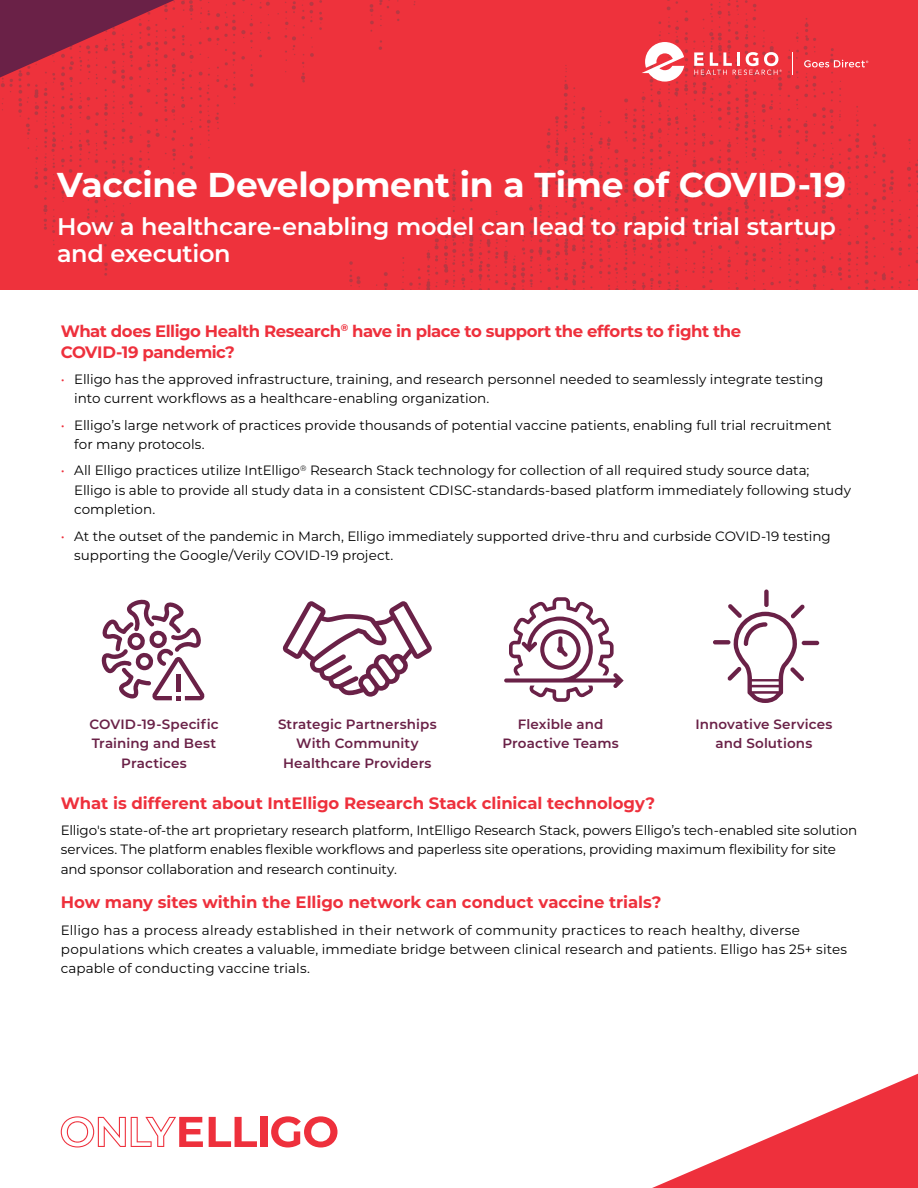
<style>
.page{position:relative;width:918px;height:1188px;background:#fff}
.page>*{position:absolute;margin:0;border:0;box-sizing:border-box;transform-origin:0 0}
.t1{font:700 34.5px "Montserrat";letter-spacing:-.01em;color:#fff}
.t2{font:600 24px/27px "Montserrat";letter-spacing:-.01em;color:#fff}
.t3{font:700 16.5px "Montserrat";letter-spacing:-.005em;color:#ee303c}
.t4{font:700 16.5px/21px "Montserrat";letter-spacing:-.03em;color:#ee303c}
.t5{font:13.5px/19.5px "Montserrat";color:#000}
.t6{font:600 13.5px/19.5px "Montserrat";letter-spacing:.01em;color:#6a2147;text-align:center}
.s1{color:#ee303c}
</style>
<div class="page">
<div style="left:0;top:0;width:918px;height:289px;background:#ee323c"></div>
<svg style="left:0;top:0;width:175px;height:77px;background:#a92941"></svg>
<svg style="left:642px;top:42px;width:42px;height:40px"></svg>
<svg style="left:792px;top:52px;width:1px;height:23px"></svg>
<svg style="left:804px;top:60px;width:64px;height:7px"></svg>
<svg style="left:694px;top:52px;width:88px;height:23px;background:#ee6971"></svg>
<svg style="left:61px;top:1116px;width:142px;height:31px"></svg>
<svg style="left:209px;top:1117px;width:48px;height:30px"></svg>
<div style="left:260px;top:1117px;width:8px;height:30px;background:#ee303c"></div>
<svg style="left:271px;top:1116px;width:66px;height:32px"></svg>
<svg style="left:652px;top:1074px;width:266px;height:114px"></svg>
<svg style="left:282px;top:601px;width:150px;height:96px"></svg>
<svg style="left:101px;top:599px;width:104px;height:101px"></svg>
<svg style="left:504px;top:597px;width:120px;height:105px"></svg>
<div style="left:557px;top:646px;width:7px;height:7px;background:#6a2147;border-radius:50%"></div>
<div style="left:764px;top:589px;width:5px;height:18px;background:#6a2147;border-radius:2px"></div>
<hr style="left:802px;top:641px;width:17px;height:4px;background:#6a2147;border-radius:2px">
<svg style="left:713px;top:640px;width:17px;height:4px"></svg>
<svg style="left:727px;top:604px;width:78px;height:99px"></svg>
<h1 class="t1" style="left:57px;top:160px;width:790px">Vaccine Development in a Time of COVID-19</h1>
<h2 class="t2" style="left:57px;top:211px;width:780px">How a healthcare-enabling model can lead to rapid trial startup and execution</h2>
<p class="t4" style="left:61px;top:319px;width:682px">What does Elligo Health Research<sup>®</sup> have in place to support the efforts to fight the<br>COVID-19 pandemic?</p>
<p class="t5" style="left:74px;top:369px;width:751px;text-indent:-14px"><span class="s1">•</span> Elligo has the approved infrastructure, training, and research personnel needed to seamlessly integrate testing into current workflows as a healthcare-enabling organization.</p>
<p class="t5" style="left:74px;top:415px;width:759px;text-indent:-14px"><span class="s1">•</span> Elligo’s large network of practices provide thousands of potential vaccine patients, enabling full trial recruitment for many protocols.</p>
<p class="t5" style="left:74px;top:460px;width:778px;text-indent:-14px"><span class="s1">•</span> All Elligo practices utilize IntElligo<sup>®</sup> Research Stack technology for collection of all required study source data;<br>Elligo is able to provide all study data in a consistent CDISC-standards-based platform immediately following study completion.</p>
<p class="t5" style="left:74px;top:526px;width:758px;text-indent:-14px"><span class="s1">•</span> At the outset of the pandemic in March, Elligo immediately supported drive-thru and curbside COVID-19 testing supporting the Google/Verily COVID-19 project.</p>
<p class="t6" style="left:89px;top:714px;width:131px">COVID-19-Specific<br>Training and Best<br>Practices</p>
<p class="t6" style="left:278px;top:714px;width:160px">Strategic Partnerships<br>With Community<br>Healthcare Providers</p>
<p class="t6" style="left:502px;top:714px;width:118px">Flexible and<br>Proactive Teams</p>
<p class="t6" style="left:695px;top:714px;width:139px">Innovative Services and Solutions</p>
<p class="t3" style="left:61px;top:791px;width:596px">What is different about IntElligo Research Stack clinical technology?</p>
<p class="t5" style="left:61px;top:820px;width:798px">Elligo's state-of-the art proprietary research platform, IntElligo Research Stack, powers Elligo’s tech-enabled site solution services. The platform enables flexible workflows and paperless site operations, providing maximum flexibility for site and sponsor collaboration and research continuity.</p>
<p class="t3" style="left:61px;top:891px;width:602px">How many sites within the Elligo network can conduct vaccine trials?</p>
<p class="t5" style="left:61px;top:919px;width:788px">Elligo has a process already established in their network of community practices to reach healthy, diverse populations which creates a valuable, immediate bridge between clinical research and patients. Elligo has 25+ sites capable of conducting vaccine trials.</p>
</div>
